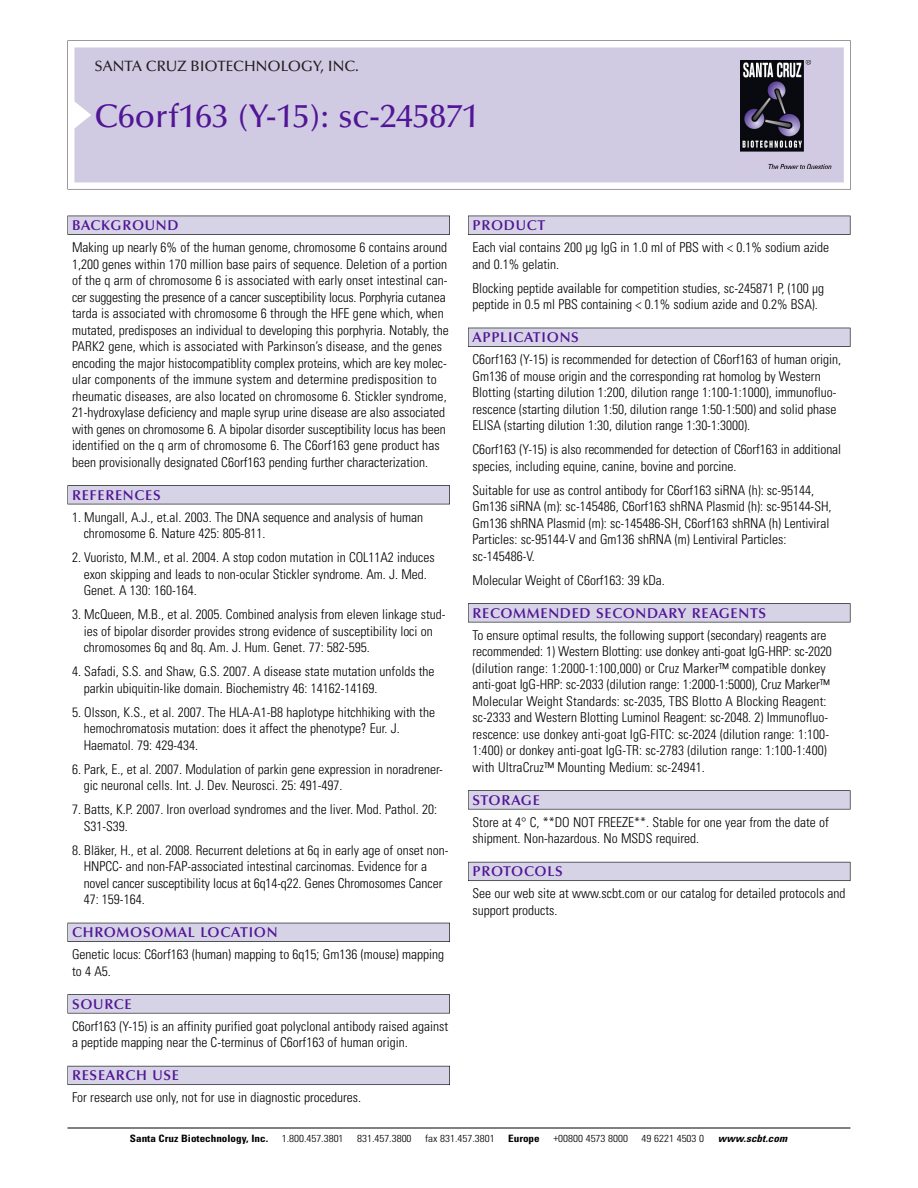
<style>
.page{position:relative;width:918px;height:1188px;background:#fff}
.page>*{position:absolute;margin:0;border:0;box-sizing:border-box;transform-origin:0 0}
.t1{font:500 33px "Optima";color:#511695}
.t2{font:500 15px "Optima";color:#231f20}
.t3{font:600 14.25px "Optima";letter-spacing:.05em;color:#511695}
.t4{font:300 condensed 13.5px/16.5px "Univers";color:#000}
.t5{font:300 condensed 10.2px "Univers";color:#000;scale:1.1 1}
.t6{font:700 condensed 10.2px "Univers";color:#000;scale:1.1 1}
.t7{font:italic 700 condensed 10.2px "Univers";letter-spacing:.005em;color:#000;scale:1.1 1}
</style>
<div class="page">
<svg style="left:68px;top:40px;width:783px;height:149px"></svg>
<div style="left:74px;top:47px;width:770px;height:135px;background:#d1cae3"></div>
<img style="left:741px;top:60px;width:90px;height:108px">
<div style="left:68px;top:216px;width:382px;height:19px;background:#525155"></div>
<div style="left:68px;top:216px;width:381px;height:18px;background:#d7d3e7"></div>
<div style="left:68px;top:485px;width:382px;height:19px;background:#525155"></div>
<div style="left:68px;top:486px;width:381px;height:18px;background:#d7d3e7"></div>
<div style="left:68px;top:923px;width:382px;height:19px;background:#525158"></div>
<div style="left:68px;top:923px;width:381px;height:18px;background:#d7d3e7"></div>
<div style="left:68px;top:994px;width:382px;height:19px;background:#575759"></div>
<div style="left:68px;top:995px;width:381px;height:18px;background:#d7d3e7"></div>
<div style="left:68px;top:1066px;width:382px;height:19px;background:#5b5a62"></div>
<div style="left:68px;top:1066px;width:381px;height:18px;background:#d7d3e7"></div>
<div style="left:468px;top:216px;width:382px;height:19px;background:#525155"></div>
<div style="left:468px;top:216px;width:382px;height:18px;background:#d7d3e7"></div>
<div style="left:468px;top:328px;width:382px;height:19px;background:#515055"></div>
<div style="left:468px;top:328px;width:382px;height:18px;background:#d7d3e7"></div>
<div style="left:468px;top:603px;width:382px;height:19px;background:#545357"></div>
<div style="left:468px;top:604px;width:382px;height:18px;background:#d7d3e7"></div>
<div style="left:468px;top:790px;width:382px;height:19px;background:#575759"></div>
<div style="left:468px;top:791px;width:382px;height:18px;background:#d7d3e7"></div>
<div style="left:468px;top:862px;width:382px;height:19px;background:#5b5a62"></div>
<div style="left:468px;top:862px;width:382px;height:18px;background:#d7d3e7"></div>
<hr style="left:68px;top:1128px;width:782px;height:1px;background:#000">
<p class="t2" style="left:94px;top:61px;width:266px">SANTA CRUZ BIOTECHNOLOGY, INC.</p>
<h1 class="t1" style="left:94px;top:103px;width:386px">C6orf163 (Y-15): sc-245871</h1>
<p class="t3" style="left:72px;top:219px;width:108px">BACKGROUND</p>
<p class="t4" style="left:72px;top:240px;width:378px">Making up nearly 6% of the human genome, chromosome 6 contains around 1,200 genes within 170 million base pairs of sequence. Deletion of a portion of the q arm of chromosome 6 is associated with early onset intestinal can&shy;cer suggesting the presence of a cancer susceptibility locus. Porphyria cutanea tarda is associated with chromosome 6 through the HFE gene which, when mutated, predisposes an individual to developing this porphyria. Notably, the PARK2 gene, which is associated with Parkinson’s disease, and the genes encoding the major histocompatiblity complex proteins, which are key molec&shy;ular components of the immune system and determine predisposition to rheumatic diseases, are also located on chromosome 6. Stickler syndrome, 21-hydroxylase deficiency and maple syrup urine disease are also associated with genes on chromosome 6. A bipolar disorder susceptibility locus has been identified on the q arm of chromosome 6. The C6orf163 gene product has been provisionally designated C6orf163 pending further characterization.</p>
<p class="t3" style="left:72px;top:489px;width:90px">REFERENCES</p>
<p class="t4" style="left:84px;top:510px;width:341px;text-indent:-12px">1. Mungall, A.J., et.al. 2003. The DNA sequence and analysis of human chromosome 6. Nature 425: 805-811.</p>
<p class="t4" style="left:84px;top:550px;width:353px;text-indent:-12px">2. Vuoristo, M.M., et al. 2004. A stop codon mutation in COL11A2 induces exon skipping and leads to non-ocular Stickler syndrome. Am. J. Med.<br>Genet. A 130: 160-164.</p>
<p class="t4" style="left:84px;top:607px;width:363px;text-indent:-12px">3. McQueen, M.B., et al. 2005. Combined analysis from eleven linkage stud&shy;ies of bipolar disorder provides strong evidence of susceptibility loci on chromosomes 6q and 8q. Am. J. Hum. Genet. 77: 582-595.</p>
<p class="t4" style="left:84px;top:664px;width:352px;text-indent:-12px">4. Safadi, S.S. and Shaw, G.S. 2007. A disease state mutation unfolds the parkin ubiquitin-like domain. Biochemistry 46: 14162-14169.</p>
<p class="t4" style="left:84px;top:705px;width:353px;text-indent:-12px">5. Olsson, K.S., et al. 2007. The HLA-A1-B8 haplotype hitchhiking with the hemochromatosis mutation: does it affect the phenotype? Eur. J.<br>Haematol. 79: 429-434.</p>
<p class="t4" style="left:84px;top:762px;width:361px;text-indent:-12px">6. Park, E., et al. 2007. Modulation of parkin gene expression in noradrener&shy;gic neuronal cells. Int. J. Dev. Neurosci. 25: 491-497.</p>
<p class="t4" style="left:84px;top:802px;width:355px;text-indent:-12px">7. Batts, K.P. 2007. Iron overload syndromes and the liver. Mod. Pathol. 20:<br>S31-S39.</p>
<p class="t4" style="left:84px;top:843px;width:367px;text-indent:-12px">8. Bläker, H., et al. 2008. Recurrent deletions at 6q in early age of onset non-HNPCC- and non-FAP-associated intestinal carcinomas. Evidence for a novel cancer susceptibility locus at 6q14-q22. Genes Chromosomes Cancer 47: 159-164.</p>
<p class="t3" style="left:72px;top:927px;width:207px">CHROMOSOMAL LOCATION</p>
<p class="t4" style="left:72px;top:947px;width:374px">Genetic locus: C6orf163 (human) mapping to 6q15; Gm136 (mouse) mapping to 4 A5.</p>
<p class="t3" style="left:72px;top:998px;width:61px">SOURCE</p>
<p class="t4" style="left:72px;top:1019px;width:378px">C6orf163 (Y-15) is an affinity purified goat polyclonal antibody raised against a peptide mapping near the C-terminus of C6orf163 of human origin.</p>
<p class="t3" style="left:72px;top:1070px;width:109px">RESEARCH USE</p>
<p class="t4" style="left:72px;top:1090px;width:290px">For research use only, not for use in diagnostic procedures.</p>
<p class="t3" style="left:473px;top:219px;width:74px">PRODUCT</p>
<p class="t4" style="left:473px;top:240px;width:358px">Each vial contains 200 µg IgG in 1.0 ml of PBS with &lt; 0.1% sodium azide and 0.1% gelatin.</p>
<p class="t4" style="left:473px;top:281px;width:353px">Blocking peptide available for competition studies, sc-245871 P, (100 µg peptide in 0.5 ml PBS containing &lt; 0.1% sodium azide and 0.2% BSA).</p>
<p class="t3" style="left:473px;top:332px;width:108px">APPLICATIONS</p>
<p class="t4" style="left:473px;top:352px;width:370px">C6orf163 (Y-15) is recommended for detection of C6orf163 of human origin, Gm136 of mouse origin and the corresponding rat homolog by Western Blotting (starting dilution 1:200, dilution range 1:100-1:1000), immunofluo&shy;rescence (starting dilution 1:50, dilution range 1:50-1:500) and solid phase ELISA (starting dilution 1:30, dilution range 1:30-1:3000).</p>
<p class="t4" style="left:473px;top:442px;width:370px">C6orf163 (Y-15) is also recommended for detection of C6orf163 in additional species, including equine, canine, bovine and porcine.</p>
<p class="t4" style="left:473px;top:483px;width:361px">Suitable for use as control antibody for C6orf163 siRNA (h): sc-95144, Gm136 siRNA (m): sc-145486, C6orf163 shRNA Plasmid (h): sc-95144-SH, Gm136 shRNA Plasmid (m): sc-145486-SH, C6orf163 shRNA (h) Lentiviral Particles: sc-95144-V and Gm136 shRNA (m) Lentiviral Particles: sc-145486-V.</p>
<p class="t4" style="left:473px;top:573px;width:194px">Molecular Weight of C6orf163: 39 kDa.</p>
<p class="t3" style="left:473px;top:607px;width:295px">RECOMMENDED SECONDARY REAGENTS</p>
<p class="t4" style="left:473px;top:628px;width:361px">To ensure optimal results, the following support (secondary) reagents are recommended: 1) Western Blotting: use donkey anti-goat IgG-HRP: sc-2020 (dilution range: 1:2000-1:100,000) or Cruz Marker™ compatible donkey anti-goat IgG-HRP: sc-2033 (dilution range: 1:2000-1:5000), Cruz Marker™ Molecular Weight Standards: sc-2035, TBS Blotto A Blocking Reagent: sc-2333 and Western Blotting Luminol Reagent: sc-2048. 2) Immunofluo&shy;rescence: use donkey anti-goat IgG-FITC: sc-2024 (dilution range: 1:100- 1:400) or donkey anti-goat IgG-TR: sc-2783 (dilution range: 1:100-1:400) with UltraCruz™ Mounting Medium: sc-24941.</p>
<p class="t3" style="left:473px;top:794px;width:69px">STORAGE</p>
<p class="t4" style="left:473px;top:815px;width:358px">Store at 4° C, **DO NOT FREEZE**. Stable for one year from the date of shipment. Non-hazardous. No MSDS required.</p>
<p class="t3" style="left:473px;top:866px;width:92px">PROTOCOLS</p>
<p class="t4" style="left:473px;top:886px;width:375px">See our web site at www.scbt.com or our catalog for detailed protocols and support products.</p>
<p class="t6" style="left:130px;top:1135px;width:127px">Santa Cruz Biotechnology, Inc.</p>
<p class="t5" style="left:282px;top:1135px;width:58px">1.800.457.3801</p>
<p class="t5" style="left:357px;top:1135px;width:51px">831.457.3800</p>
<p class="t5" style="left:425px;top:1135px;width:65px">fax 831.457.3801</p>
<p class="t6" style="left:508px;top:1135px;width:30px">Europe</p>
<p class="t5" style="left:553px;top:1135px;width:69px">+00800 4573 8000</p>
<p class="t5" style="left:642px;top:1135px;width:58px">49 6221 4503 0</p>
<p class="t7" style="left:718px;top:1135px;width:64px">www.scbt.com</p>
</div>
